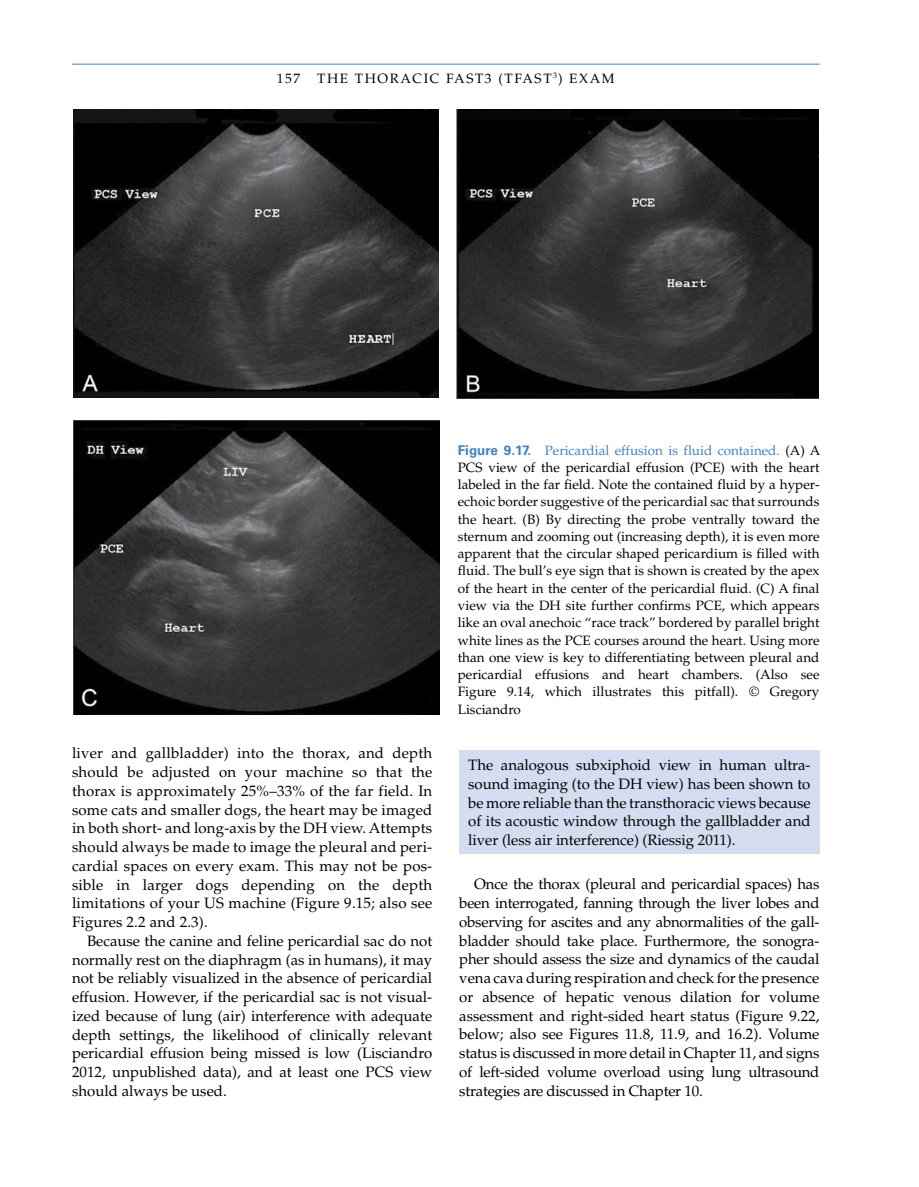
<style>
.page{position:relative;width:919px;height:1187px;background:#fff}
.page>*{position:absolute;margin:0;border:0;box-sizing:border-box;transform-origin:0 0}
.t1{font:15px/18.8px "Palatino LT Std";color:#000;text-align:justify}
.t2{font:13.5px/17.2px "Palatino LT Std";color:#000;text-align:justify}
.t3{font:13.5px "Palatino LT Std";letter-spacing:.12em;color:#000}
.s1{font-family:"Univers LT Std";font-weight:700;color:#4382c1}
.s2{color:#4382c1}
</style>
<div class="page">
<hr style="left:72px;top:64px;width:747px;height:1px;background:#4382c1">
<div style="left:459px;top:750px;width:360px;height:104px;background:#d4ddf0"></div>
<img style="left:74px;top:110px;width:364px;height:287px">
<img style="left:456px;top:110px;width:362px;height:288px">
<img style="left:74px;top:420px;width:365px;height:294px">
<p class="t3" style="left:277px;top:73px;width:339px">157 THE THORACIC FAST3 (TFAST<sup>3</sup>) EXAM</p>
<p class="t1" style="left:72px;top:745px;width:362px">liver and gallbladder) into the thorax, and depth should be adjusted on your machine so that the thorax is approximately 25%–33% of the far field. In some cats and smaller dogs, the heart may be imaged in both short- and long-axis by the DH view. Attempts should always be made to image the pleural and peri&shy;cardial spaces on every exam. This may not be pos&shy;sible in larger dogs depending on the depth limitations of your US machine (Figure 9.15; also see Figures 2.2 and 2.3).</p>
<p class="t1" style="left:72px;top:932px;width:362px;text-indent:15px">Because the canine and feline pericardial sac do not normally rest on the diaphragm (as in humans), it may not be reliably visualized in the absence of pericardial effusion. However, if the pericardial sac is not visual&shy;ized because of lung (air) interference with adequate depth settings, the likelihood of clinically relevant pericardial effusion being missed is low (Lisciandro 2012, unpublished data), and at least one PCS view should always be used.</p>
<p class="t2" style="left:458px;top:442px;width:364px"><span class="s1">Figure 9.17.</span> <span class="s2">Pericardial effusion is fluid contained.</span> (A) A PCS view of the pericardial effusion (PCE) with the heart labeled in the far field. Note the contained fluid by a hyper&shy;echoic border suggestive of the pericardial sac that surrounds the heart. (B) By directing the probe ventrally toward the sternum and zooming out (increasing depth), it is even more apparent that the circular shaped pericardium is filled with fluid. The bull’s eye sign that is shown is created by the apex of the heart in the center of the pericardial fluid. (C) A final view via the DH site further confirms PCE, which appears like an oval anechoic “race track” bordered by parallel bright white lines as the PCE courses around the heart. Using more than one view is key to differentiating between pleural and pericardial effusions and heart chambers. (Also see Figure 9.14, which illustrates this pitfall). © Gregory Lisciandro</p>
<p class="t1" style="left:468px;top:757px;width:344px">The analogous subxiphoid view in human ultra&shy;sound imaging (to the DH view) has been shown to be more reliable than the transthoracic views because of its acoustic window through the gallbladder and liver (less air interference) (Riessig 2011).</p>
<p class="t1" style="left:459px;top:876px;width:362px;text-indent:15px">Once the thorax (pleural and pericardial spaces) has been interrogated, fanning through the liver lobes and observing for ascites and any abnormalities of the gall&shy;bladder should take place. Furthermore, the sonogra&shy;pher should assess the size and dynamics of the caudal vena cava during respiration and check for the presence or absence of hepatic venous dilation for volume assessment and right-sided heart status (Figure 9.22, below; also see Figures 11.8, 11.9, and 16.2). Volume status is discussed in more detail in Chapter 11, and signs of left-sided volume overload using lung ultrasound strategies are discussed in Chapter 10.</p>
</div>
